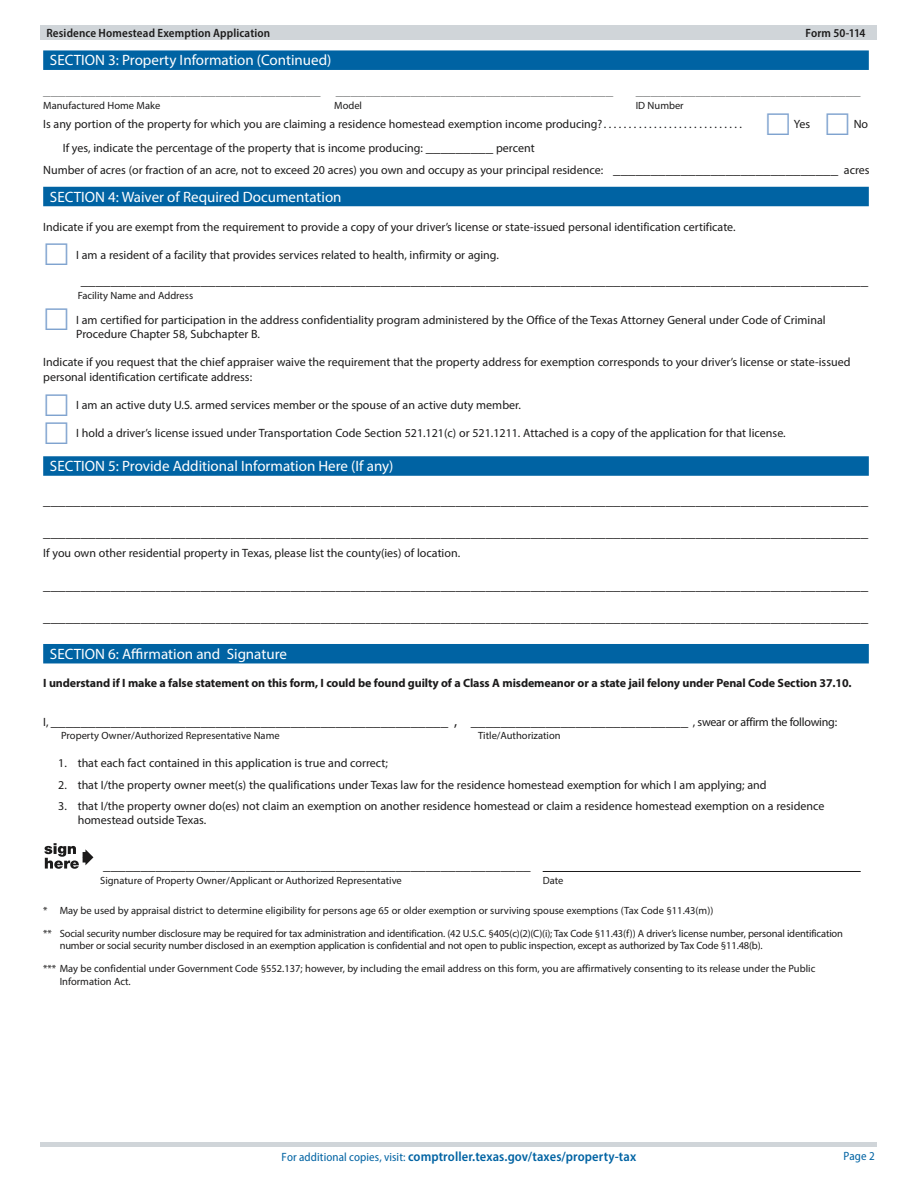
<style>
.page{position:relative;width:918px;height:1188px;background:#fff}
.page>*{position:absolute;margin:0;border:0;box-sizing:border-box;transform-origin:0 0}
.t1{font:15px/32.2px "Myriad Pro";color:#1c1b1b}
.t2{font:15px "Myriad Pro";color:#fff}
.t3{font:15px "Myriad Pro";color:#828383}
.t4{font:600 semi-condensed 13.5px "Myriad Pro";letter-spacing:.01em;color:#0063a3}
.t5{font:12px/14.4px "Myriad Pro";color:#1c1b1b}
.t6{font:700 12px "Myriad Pro";letter-spacing:-.01em;color:#1c1b1b}
.t7{font:600 semi-condensed 12px "Myriad Pro";letter-spacing:.01em;color:#1c1b1b}
.t8{font:12px "Myriad Pro";letter-spacing:-.02em;color:#1c1b1b}
.t9{font:semi-condensed 12px "Myriad Pro";color:#0063a3}
.t10{font:10.5px/22.4px "Myriad Pro";color:#1c1b1b}
.s1{font-size:15px}
.s2{font-weight:400;font-size:12px}
</style>
<div class="page">
<div style="left:40px;top:26px;width:838px;height:14px;background:#d0d5d9"></div>
<hr style="left:40px;top:1142px;width:838px;height:4px;background:#d0d5d9">
<div style="left:43px;top:50px;width:826px;height:20px;background:#0063a3"></div>
<div style="left:43px;top:187px;width:826px;height:19px;background:#0063a3"></div>
<div style="left:43px;top:456px;width:826px;height:20px;background:#0063a3"></div>
<div style="left:43px;top:644px;width:826px;height:19px;background:#0063a3"></div>
<hr style="left:543px;top:871px;width:318px;height:1px;background:#1c1b1b">
<hr style="left:83px;top:852px;width:4px;height:11px;background:#1c1b1b">
<svg style="left:85px;top:849px;width:8px;height:16px"></svg>
<svg style="left:44px;top:843px;width:35px;height:26px"></svg>
<p class="t7" style="left:46px;top:25px;width:225px">Residence Homestead Exemption Application</p>
<p class="t7" style="left:805px;top:25px;width:62px">Form 50-114</p>
<p class="t2" style="left:50px;top:51px;width:283px">SECTION 3: Property Information (Continued)</p>
<p class="t3" style="left:43px;top:81px;width:571px">_____________________________________ _____________________________________</p>
<p class="t3" style="left:636px;top:81px;width:226px">______________________________</p>
<p class="t10" style="left:43px;top:94px;width:119px">Manufactured Home Make</p>
<p class="t10" style="left:334px;top:94px;width:29px">Model</p>
<p class="t10" style="left:636px;top:94px;width:50px">ID Number</p>
<p class="t5" style="left:43px;top:117px;width:565px">Is any portion of the property for which you are claiming a residence homestead exemption income producing? ...........................</p>
<p class="t5" style="left:794px;top:117px;width:18px">Yes</p>
<p class="t5" style="left:854px;top:117px;width:16px">No</p>
<p class="t5" style="left:43px;top:137px;width:828px;line-height:21.9px;text-indent:19px">If yes, indicate the percentage of the property that is income producing: <span class="s1">_________</span> percent<br>Number of acres (or fraction of an acre, not to exceed 20 acres) you own and occupy as your principal residence: <span class="s1">______________________________</span> acres</p>
<p class="t2" style="left:50px;top:187px;width:293px">SECTION 4: Waiver of Required Documentation</p>
<p class="t5" style="left:43px;top:219px;width:694px">Indicate if you are exempt from the requirement to provide a copy of your driver’s license or state-issued personal identification certificate.</p>
<p class="t5" style="left:76px;top:247px;width:424px">I am a resident of a facility that provides services related to health, infirmity or aging.</p>
<p class="t1" style="left:81px;top:264px;width:789px">_________________________________________________________________________________________________________</p>
<p class="t10" style="left:78px;top:284px;width:117px">Facility Name and Address</p>
<p class="t5" style="left:76px;top:312px;width:751px">I am certified for participation in the address confidentiality program administered by the Office of the Texas Attorney General under Code of Criminal<br>Procedure Chapter 58, Subchapter B.</p>
<p class="t5" style="left:43px;top:355px;width:809px">Indicate if you request that the chief appraiser waive the requirement that the property address for exemption corresponds to your driver’s license or state-issued personal identification certificate address:</p>
<p class="t5" style="left:76px;top:398px;width:446px">I am an active duty U.S. armed services member or the spouse of an active duty member.</p>
<p class="t5" style="left:76px;top:426px;width:711px">I hold a driver’s license issued under Transportation Code Section 521.121(c) or 521.1211. Attached is a copy of the application for that license.</p>
<p class="t2" style="left:50px;top:457px;width:345px">SECTION 5: Provide Additional Information Here (If any)</p>
<p class="t1" style="left:43px;top:483px;width:826px">______________________________________________________________________________________________________________ ______________________________________________________________________________________________________________</p>
<p class="t5" style="left:43px;top:546px;width:419px">If you own other residential property in Texas, please list the county(ies) of location.</p>
<p class="t1" style="left:43px;top:568px;width:826px">______________________________________________________________________________________________________________ ______________________________________________________________________________________________________________</p>
<p class="t2" style="left:50px;top:645px;width:239px">SECTION 6: Affirmation and Signature</p>
<p class="t6" style="left:43px;top:675px;width:810px">I understand if I make a false statement on this form, I could be found guilty of a Class A misdemeanor or a state jail felony under Penal Code Section 37.10.</p>
<p class="t5" style="left:43px;top:714px;width:7px">I,</p>
<p class="t8" style="left:693px;top:714px;width:146px">, swear or affirm the following:</p>
<p class="t5" style="left:58px;top:756px;width:331px">1. that each fact contained in this application is true and correct;</p>
<p class="t5" style="left:58px;top:777px;width:710px">2. that I/the property owner meet(s) the qualifications under Texas law for the residence homestead exemption for which I am applying; and</p>
<p class="t5" style="left:78px;top:798px;width:748px;text-indent:-20px">3. that I/the property owner do(es) not claim an exemption on another residence homestead or claim a residence homestead exemption on a residence homestead outside Texas.</p>
<p class="t1" style="left:51px;top:704px;width:639px">_____________________________________________________ , _____________________________</p>
<p class="t10" style="left:61px;top:725px;width:220px">Property Owner/Authorized Representative Name</p>
<p class="t10" style="left:478px;top:725px;width:84px">Title/Authorization</p>
<p class="t1" style="left:103px;top:849px;width:429px">_________________________________________________________</p>
<p class="t10" style="left:100px;top:869px;width:303px">Signature of Property Owner/Applicant or Authorized Representative</p>
<p class="t10" style="left:543px;top:869px;width:22px">Date</p>
<p class="t10" style="left:43px;top:900px;width:801px">* May be used by appraisal district to determine eligibility for persons age 65 or older exemption or surviving spouse exemptions (Tax Code §11.43(m))<br>** Social security number disclosure may be required for tax administration and identification. (42 U.S.C. §405(c)(2)(C)(i); Tax Code §11.43(f)) A driver’s license number, personal identification</p>
<p class="t10" style="left:43px;top:935px;width:774px;text-indent:16px">number or social security number disclosed in an exemption application is confidential and not open to public inspection, except as authorized by Tax Code §11.48(b).<br>*** May be confidential under Government Code §552.137; however, by including the email address on this form, you are affirmatively consenting to its release under the Public</p>
<p class="t10" style="left:60px;top:970px;width:73px">Information Act.</p>
<p class="t4" style="left:282px;top:1148px;width:356px"><span class="s2">For additional copies, visit:</span> comptroller.texas.gov/taxes/property-tax</p>
<p class="t9" style="left:844px;top:1148px;width:33px">Page 2</p>
</div>
